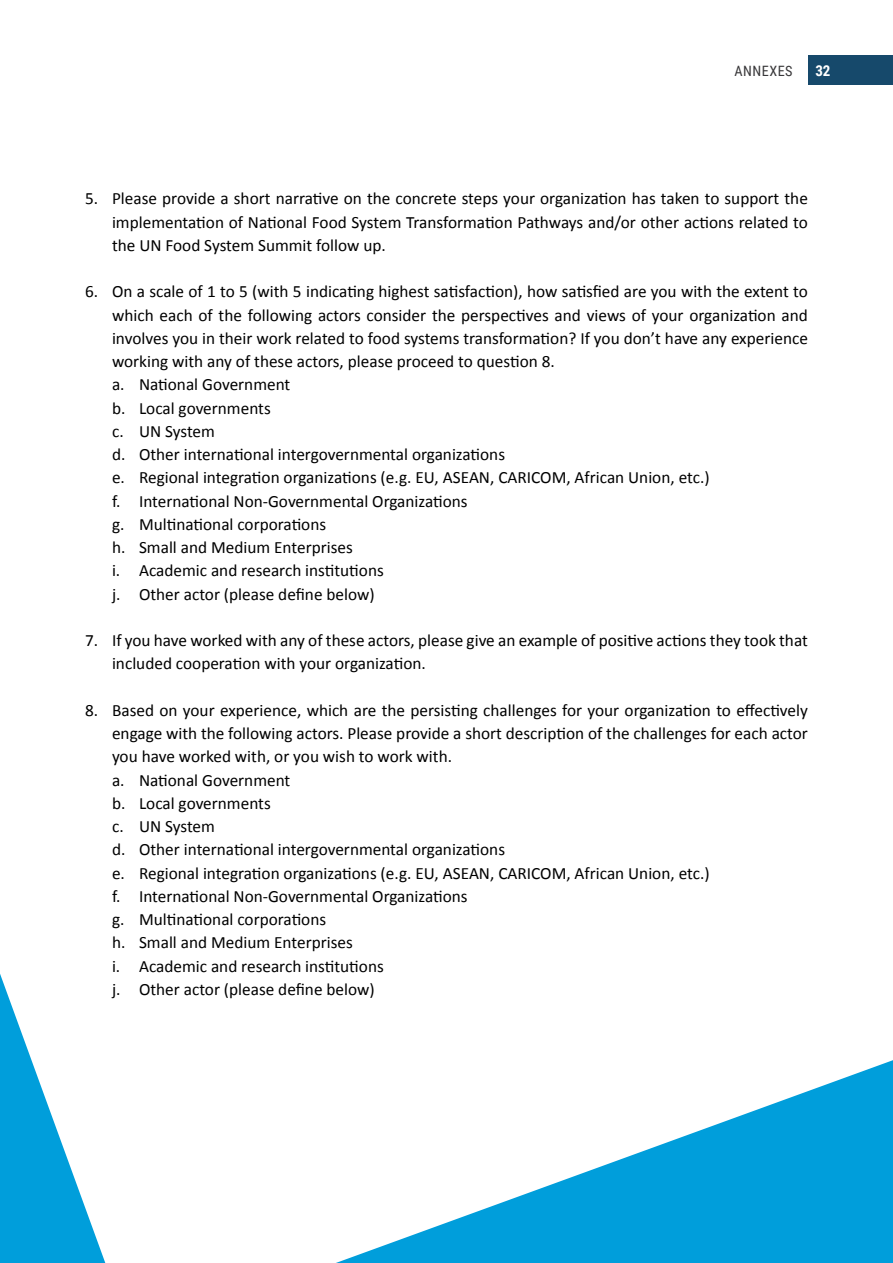
<style>
.page{position:relative;width:893px;height:1263px;background:#fff}
.page>*{position:absolute;margin:0;border:0;box-sizing:border-box;transform-origin:0 0}
.t1{font:17.25px/23.2px "Calibri";color:#000}
.t2{font:700 15px "Roboto Condensed";color:#fff}
.t3{font:14.25px "Roboto Condensed";letter-spacing:.035em;color:#383739}
</style>
<div class="page">
<svg style="left:0;top:974px;width:105px;height:289px"></svg>
<svg style="left:336px;top:1060px;width:557px;height:203px"></svg>
<div style="left:808px;top:55px;width:85px;height:30px;background:#16496b"></div>
<p class="t3" style="left:734px;top:61px;width:60px">ANNEXES</p>
<p class="t2" style="left:815px;top:60px;width:17px">32</p>
<p class="t1" style="left:112px;top:186px;width:697px;text-align:justify;text-indent:-27px">5. Please provide a short narrative on the concrete steps your organization has taken to support the implementation of National Food System Transformation Pathways and/or other actions related to the UN Food System Summit follow up.</p>
<p class="t1" style="left:112px;top:279px;width:697px;text-indent:-27px">6. On a scale of 1 to 5 (with 5 indicating highest satisfaction), how satisfied are you with the extent to which each of the following actors consider the perspectives and views of your organization and involves you in their work related to food systems transformation? If you don’t have any experience working with any of these actors, please proceed to question 8.<br>a. National Government<br>b. Local governments<br>c. UN System<br>d. Other international intergovernmental organizations<br>e. Regional integration organizations (e.g. EU, ASEAN, CARICOM, African Union, etc.)<br>f. International Non-Governmental Organizations<br>g. Multinational corporations<br>h. Small and Medium Enterprises<br>i. Academic and research institutions<br>j. Other actor (please define below)</p>
<p class="t1" style="left:112px;top:628px;width:697px;text-indent:-27px">7. If you have worked with any of these actors, please give an example of positive actions they took that included cooperation with your organization.</p>
<p class="t1" style="left:112px;top:698px;width:697px;text-indent:-27px">8. Based on your experience, which are the persisting challenges for your organization to effectively engage with the following actors. Please provide a short description of the challenges for each actor you have worked with, or you wish to work with.<br>a. National Government<br>b. Local governments<br>c. UN System<br>d. Other international intergovernmental organizations<br>e. Regional integration organizations (e.g. EU, ASEAN, CARICOM, African Union, etc.)<br>f. International Non-Governmental Organizations<br>g. Multinational corporations<br>h. Small and Medium Enterprises<br>i. Academic and research institutions<br>j. Other actor (please define below)</p>
</div>
